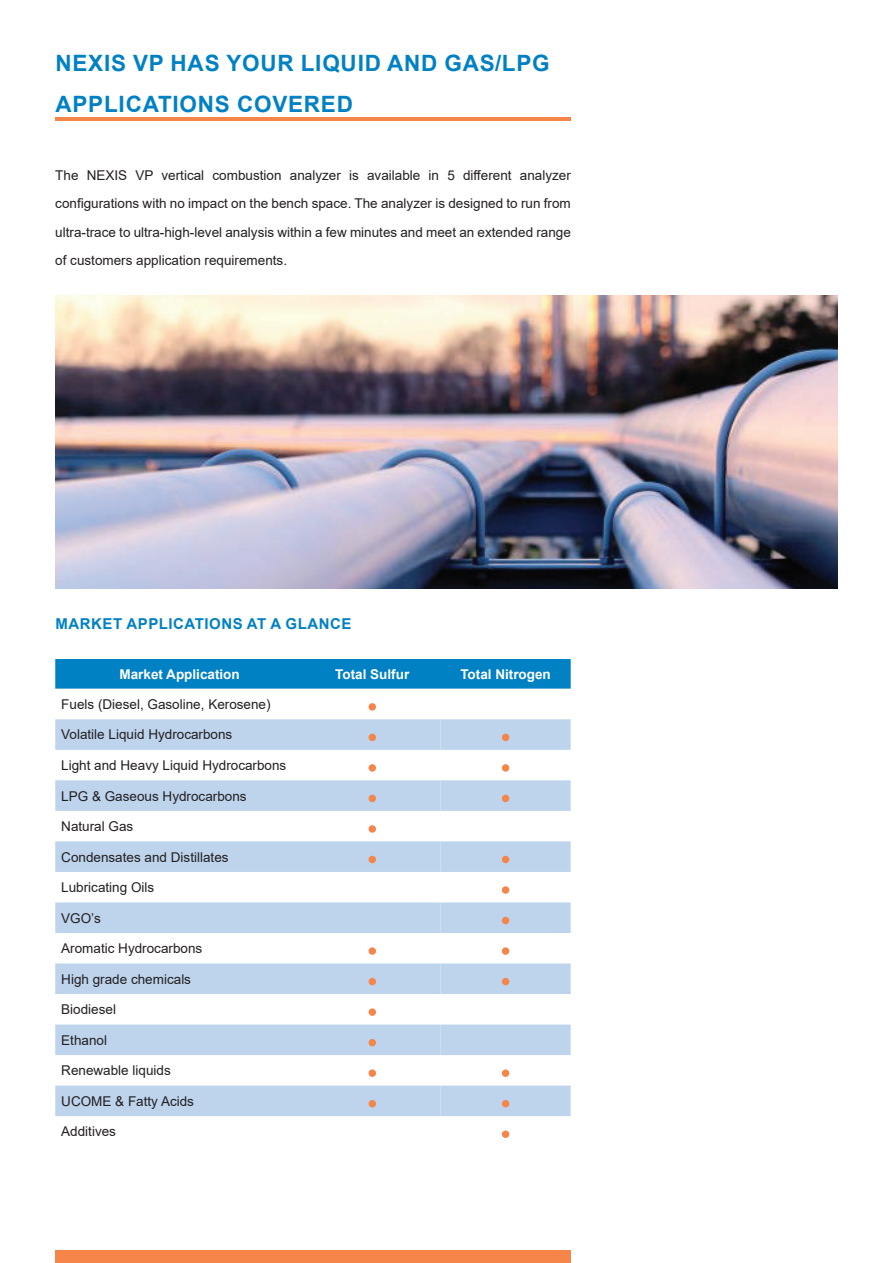
<style>
.page{position:relative;width:893px;height:1263px;background:#fff}
.page>*{position:absolute;margin:0;border:0;box-sizing:border-box;transform-origin:0 0}
.t1{font:700 22.5px/40.5px "Arial";letter-spacing:.035em;color:#0081c4}
.t2{font:700 15px "Arial";letter-spacing:.035em;color:#0081c4}
.t3{font:13.5px/28.5px "Arial";color:#231f20;text-align:justify}
.t4{font:700 13.5px "Arial";color:#fff}
</style>
<div class="page">
<div style="left:55px;top:1250px;width:516px;height:13px;background:#f58548"></div>
<hr style="left:55px;top:117px;width:516px;height:4px;background:#f58548">
<div style="left:55px;top:659px;width:516px;height:30px;background:#0081c4"></div>
<svg style="left:55px;top:719px;width:385px;height:397px;fill:#bdd4ec"></svg>
<svg style="left:440px;top:719px;width:131px;height:397px;fill:#bdd4ec"></svg>
<div style="left:369px;top:703px;width:7px;height:8px;background:#f58548;border-radius:50%"></div>
<div style="left:369px;top:734px;width:7px;height:7px;background:#f58548;border-radius:50%"></div>
<div style="left:502px;top:734px;width:7px;height:7px;background:#f58548;border-radius:50%"></div>
<div style="left:369px;top:764px;width:7px;height:8px;background:#f58548;border-radius:50%"></div>
<div style="left:502px;top:764px;width:7px;height:8px;background:#f58548;border-radius:50%"></div>
<div style="left:369px;top:795px;width:7px;height:7px;background:#f58548;border-radius:50%"></div>
<div style="left:502px;top:795px;width:7px;height:7px;background:#f58548;border-radius:50%"></div>
<div style="left:369px;top:825px;width:7px;height:8px;background:#f58548;border-radius:50%"></div>
<div style="left:369px;top:856px;width:7px;height:7px;background:#f58548;border-radius:50%"></div>
<div style="left:502px;top:856px;width:7px;height:7px;background:#f58548;border-radius:50%"></div>
<div style="left:502px;top:886px;width:7px;height:8px;background:#f58548;border-radius:50%"></div>
<div style="left:502px;top:917px;width:7px;height:7px;background:#f58548;border-radius:50%"></div>
<div style="left:369px;top:947px;width:7px;height:8px;background:#f58548;border-radius:50%"></div>
<div style="left:502px;top:947px;width:7px;height:8px;background:#f58548;border-radius:50%"></div>
<div style="left:369px;top:978px;width:7px;height:7px;background:#f58548;border-radius:50%"></div>
<div style="left:502px;top:978px;width:7px;height:7px;background:#f58548;border-radius:50%"></div>
<div style="left:369px;top:1008px;width:7px;height:8px;background:#f58548;border-radius:50%"></div>
<div style="left:369px;top:1039px;width:7px;height:7px;background:#f58548;border-radius:50%"></div>
<div style="left:369px;top:1069px;width:7px;height:8px;background:#f58548;border-radius:50%"></div>
<div style="left:502px;top:1069px;width:7px;height:8px;background:#f58548;border-radius:50%"></div>
<div style="left:369px;top:1100px;width:7px;height:7px;background:#f58548;border-radius:50%"></div>
<div style="left:502px;top:1100px;width:7px;height:7px;background:#f58548;border-radius:50%"></div>
<div style="left:502px;top:1130px;width:7px;height:8px;background:#f58548;border-radius:50%"></div>
<img style="left:55px;top:296px;width:783px;height:292px">
<h1 class="t1" style="left:55px;top:44px;width:496px">NEXIS VP HAS YOUR LIQUID AND GAS/LPG<br>APPLICATIONS COVERED</h1>
<p class="t3" style="left:55px;top:161px;width:517px">The NEXIS VP vertical combustion analyzer is available in 5 different analyzer configurations with no impact on the bench space. The analyzer is designed to run from ultra-trace to ultra-high-level analysis within a few minutes and meet an extended range of customers application requirements.</p>
<p class="t2" style="left:56px;top:613px;width:297px">MARKET APPLICATIONS AT A GLANCE</p>
<p class="t4" style="left:120px;top:664px;width:122px">Market Application</p>
<p class="t4" style="left:335px;top:664px;width:76px">Total Sulfur</p>
<p class="t4" style="left:460px;top:664px;width:92px">Total Nitrogen</p>
<p class="t3" style="left:61px;top:690px;width:211px">Fuels (Diesel, Gasoline, Kerosene)</p>
<p class="t3" style="left:61px;top:720px;width:173px">Volatile Liquid Hydrocarbons</p>
<p class="t3" style="left:61px;top:751px;width:227px">Light and Heavy Liquid Hydrocarbons</p>
<p class="t3" style="left:61px;top:781px;width:187px">LPG &amp; Gaseous Hydrocarbons</p>
<p class="t3" style="left:61px;top:812px;width:74px">Natural Gas</p>
<p class="t3" style="left:61px;top:842px;width:169px">Condensates and Distillates</p>
<p class="t3" style="left:61px;top:873px;width:95px">Lubricating Oils</p>
<p class="t3" style="left:61px;top:903px;width:41px">VGO’s</p>
<p class="t3" style="left:61px;top:934px;width:143px">Aromatic Hydrocarbons</p>
<p class="t3" style="left:61px;top:964px;width:131px">High grade chemicals</p>
<p class="t3" style="left:61px;top:995px;width:56px">Biodiesel</p>
<p class="t3" style="left:61px;top:1026px;width:47px">Ethanol</p>
<p class="t3" style="left:61px;top:1056px;width:111px">Renewable liquids</p>
<p class="t3" style="left:61px;top:1087px;width:134px">UCOME &amp; Fatty Acids</p>
<p class="t3" style="left:61px;top:1117px;width:56px">Additives</p>
</div>
